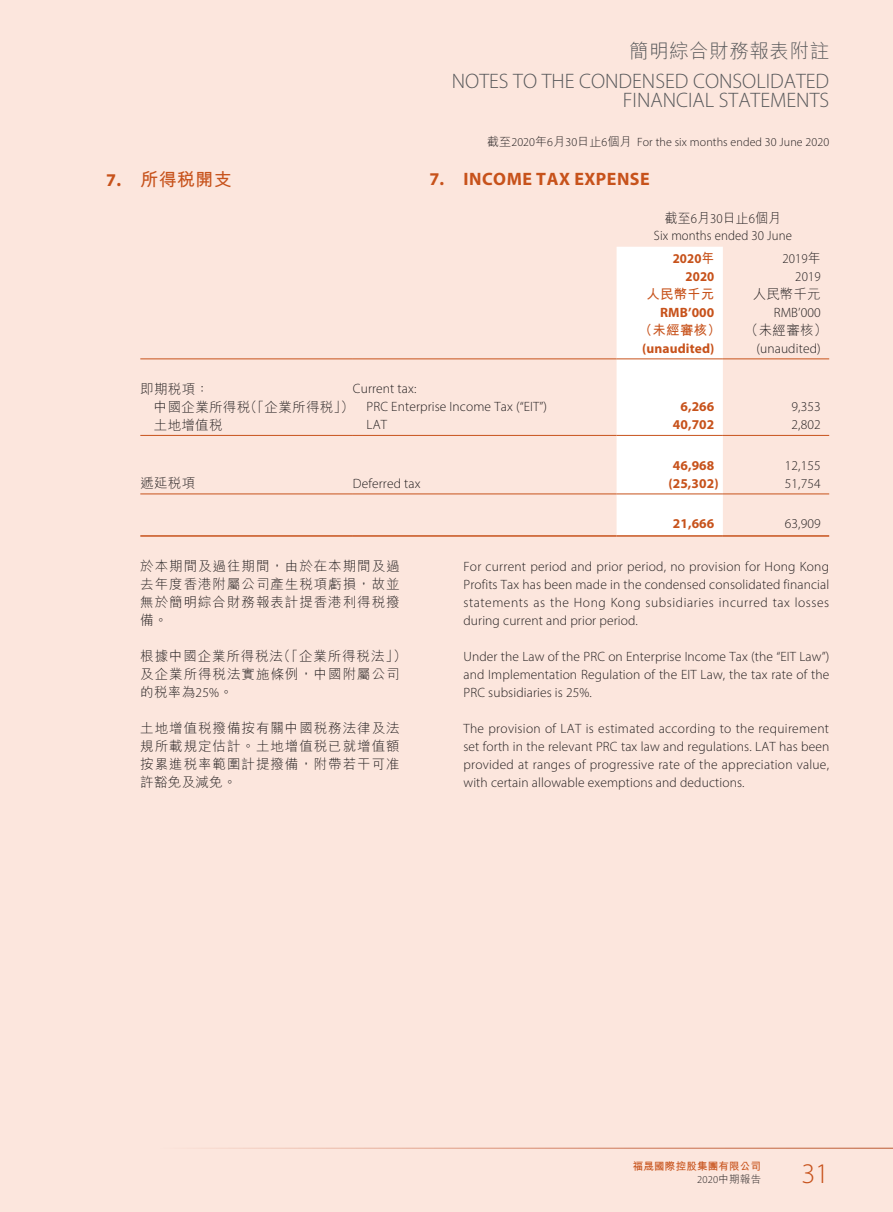
<style>
.page{position:relative;width:893px;height:1212px;background:#fce6dd}
.page>*{position:absolute;margin:0;border:0;box-sizing:border-box;transform-origin:0 0}
.t1{font:300 28.5px "Myriad Pro";color:#c7521b}
.t2{font:300 21px/19.5px "Myriad Pro";color:#57585a;text-align:right}
.t3{font:300 19.5px "M Hei HK";letter-spacing:.03em;color:#57585a}
.t4{font:700 18px "Myriad Pro";letter-spacing:.03em;color:#c7521b}
.t5{font:700 18px "M Hei HK";letter-spacing:.02em;color:#c7521b}
.t6{font:300 13.5px/18px "Myriad Pro";letter-spacing:.01em;color:#231f20;text-align:justify}
.t7{font:300 13.5px/18px "M Hei HK";letter-spacing:.07em;color:#231f20;text-align:justify}
.t8{font:700 13.5px "Myriad Pro";letter-spacing:.01em;color:#c7521b}
.t9{font:300 13.5px/22.8px "Myriad Pro";letter-spacing:.01em;color:#231f20;scale:.95 1}
.t10{font:300 13.5px "M Hei HK";letter-spacing:.07em;color:#231f20;scale:.95 1}
.t11{font:700 13.5px "M Hei HK";letter-spacing:.01em;color:#c7521b}
.t12{font:700 13.5px "Myriad Pro";letter-spacing:.01em;color:#c7521b;scale:.95 1}
.t13{font:300 12px "Myriad Pro";letter-spacing:.01em;color:#231f20}
.t14{font:700 10.5px "M Hei HK";letter-spacing:.02em;color:#c7521b}
.t15{font:300 10.5px "Myriad Pro";color:#231f20}
.s1{font-family:"M Hei HK"}
.s2{font-family:"Myriad Pro"}
.s3{font-weight:700;color:#c7521b}
.s4{font-family:"M Hei HK";font-weight:700;color:#c7521b}
</style>
<div class="page">
<hr style="left:0;top:1148px;width:893px;height:1px;background:#fff">
<div style="left:617px;top:247px;width:106px;height:288px;background:#fff"></div>
<hr style="left:140px;top:358px;width:213px;height:1px;background:#c7521b">
<hr style="left:353px;top:358px;width:264px;height:1px;background:#c7521b">
<hr style="left:617px;top:358px;width:106px;height:1px;background:#c7521b">
<hr style="left:723px;top:358px;width:106px;height:1px;background:#c7521b">
<hr style="left:140px;top:435px;width:213px;height:1px;background:#c7521b">
<hr style="left:353px;top:435px;width:264px;height:1px;background:#c7521b">
<hr style="left:617px;top:435px;width:106px;height:1px;background:#c7521b">
<hr style="left:723px;top:435px;width:106px;height:1px;background:#c7521b">
<hr style="left:140px;top:493px;width:213px;height:1px;background:#c7521b">
<hr style="left:353px;top:493px;width:264px;height:1px;background:#c7521b">
<hr style="left:617px;top:493px;width:106px;height:1px;background:#c7521b">
<hr style="left:723px;top:493px;width:106px;height:1px;background:#c7521b">
<hr style="left:140px;top:535px;width:213px;height:2px;background:#c7521b">
<hr style="left:353px;top:535px;width:264px;height:2px;background:#c7521b">
<hr style="left:617px;top:535px;width:106px;height:2px;background:#c7521b">
<hr style="left:723px;top:535px;width:106px;height:2px;background:#c7521b">
<h3 class="t3" style="left:629px;top:41px;width:201px">簡明綜合財務報表附註</h3>
<h2 class="t2" style="left:452px;top:71px;width:379px">NOTES TO THE CONDENSED CONSOLIDATED<br>FINANCIAL STATEMENTS</h2>
<p class="t13" style="left:487px;top:134px;width:344px"><span class="s1">截至</span>2020<span class="s1">年</span>6<span class="s1">月</span>30<span class="s1">日止</span>6<span class="s1">個月</span> For the six months ended 30 June 2020</p>
<h3 class="t5" style="left:106px;top:166px;width:127px"><span class="s2">7.</span> 所得稅開支</h3>
<h3 class="t4" style="left:429px;top:167px;width:222px">7. INCOME TAX EXPENSE</h3>
<p class="t10" style="left:665px;top:211px;width:124px">截至<span class="s2">6</span>月<span class="s2">30</span>日止<span class="s2">6</span>個月</p>
<p class="t9" style="left:673px;top:224px;width:127px;text-indent:-19px">Six months ended 30 June<br><span class="s3">2020</span><span class="s4">年</span></p>
<p class="t9" style="left:782px;top:247px;width:42px">2019<span class="s1">年</span></p>
<p class="t7" style="left:140px;top:379px;width:70px">即期稅項：</p>
<p class="t6" style="left:154px;top:379px;width:395px;text-indent:199px">Current tax:<br><span class="s1">中國企業所得稅（「企業所得稅」）</span> PRC Enterprise Income Tax (“EIT”)</p>
<p class="t12" style="left:686px;top:267px;width:32px">2020</p>
<p class="t9" style="left:795px;top:264px;width:28px">2019</p>
<p class="t11" style="left:646px;top:284px;width:69px">人民幣千元</p>
<p class="t7" style="left:753px;top:285px;width:69px">人民幣千元</p>
<p class="t8" style="left:660px;top:303px;width:56px">RMB’000</p>
<p class="t6" style="left:774px;top:303px;width:48px">RMB’000</p>
<p class="t11" style="left:639px;top:320px;width:84px">（未經審核）</p>
<p class="t7" style="left:745px;top:321px;width:84px">（未經審核）</p>
<p class="t8" style="left:642px;top:339px;width:74px">(unaudited)</p>
<p class="t6" style="left:756px;top:339px;width:66px">(unaudited)</p>
<p class="t8" style="left:680px;top:398px;width:35px">6,266</p>
<p class="t6" style="left:791px;top:397px;width:31px">9,353</p>
<p class="t7" style="left:154px;top:415px;width:70px">土地增值稅</p>
<p class="t6" style="left:367px;top:415px;width:22px">LAT</p>
<p class="t8" style="left:673px;top:416px;width:43px">40,702</p>
<p class="t6" style="left:791px;top:415px;width:31px">2,802</p>
<p class="t8" style="left:673px;top:456px;width:43px">46,968</p>
<p class="t6" style="left:785px;top:456px;width:37px">12,155</p>
<p class="t7" style="left:140px;top:474px;width:56px">遞延稅項</p>
<p class="t6" style="left:353px;top:474px;width:69px">Deferred tax</p>
<p class="t8" style="left:668px;top:474px;width:52px">(25,302)</p>
<p class="t6" style="left:785px;top:474px;width:37px">51,754</p>
<p class="t8" style="left:673px;top:515px;width:43px">21,666</p>
<p class="t6" style="left:785px;top:514px;width:37px">63,909</p>
<p class="t7" style="left:140px;top:557px;width:261px">於本期間及過往期間，由於在本期間及過去年度香港附屬公司產生稅項虧損，故並無於簡明綜合財務報表計提香港利得稅撥備。</p>
<p class="t7" style="left:140px;top:647px;width:268px;text-align:left">根據中國企業所得稅法（「企業所得稅法」）及企業所得稅法實施條例，中國附屬公司的稅率為<span class="s2">25%</span>。</p>
<p class="t7" style="left:140px;top:719px;width:261px">土地增值稅撥備按有關中國稅務法律及法規所載規定估計。土地增值稅已就增值額按累進稅率範圍計提撥備，附帶若干可准許豁免及減免。</p>
<p class="t6" style="left:463px;top:557px;width:367px">For current period and prior period, no provision for Hong Kong Profits Tax has been made in the condensed consolidated financial statements as the Hong Kong subsidiaries incurred tax losses during current and prior period.</p>
<p class="t6" style="left:463px;top:647px;width:367px">Under the Law of the PRC on Enterprise Income Tax (the “EIT Law”) and Implementation Regulation of the EIT Law, the tax rate of the PRC subsidiaries is 25%.</p>
<p class="t6" style="left:463px;top:719px;width:367px">The provision of LAT is estimated according to the requirement set forth in the relevant PRC tax law and regulations. LAT has been provided at ranges of progressive rate of the appreciation value, with certain allowable exemptions and deductions.</p>
<p class="t14" style="left:633px;top:1158px;width:130px">福晟國際控股集團有限公司</p>
<p class="t15" style="left:697px;top:1173px;width:66px">2020<span class="s1">中期報告</span></p>
<h1 class="t1" style="left:801px;top:1156px;width:29px">31</h1>
</div>
